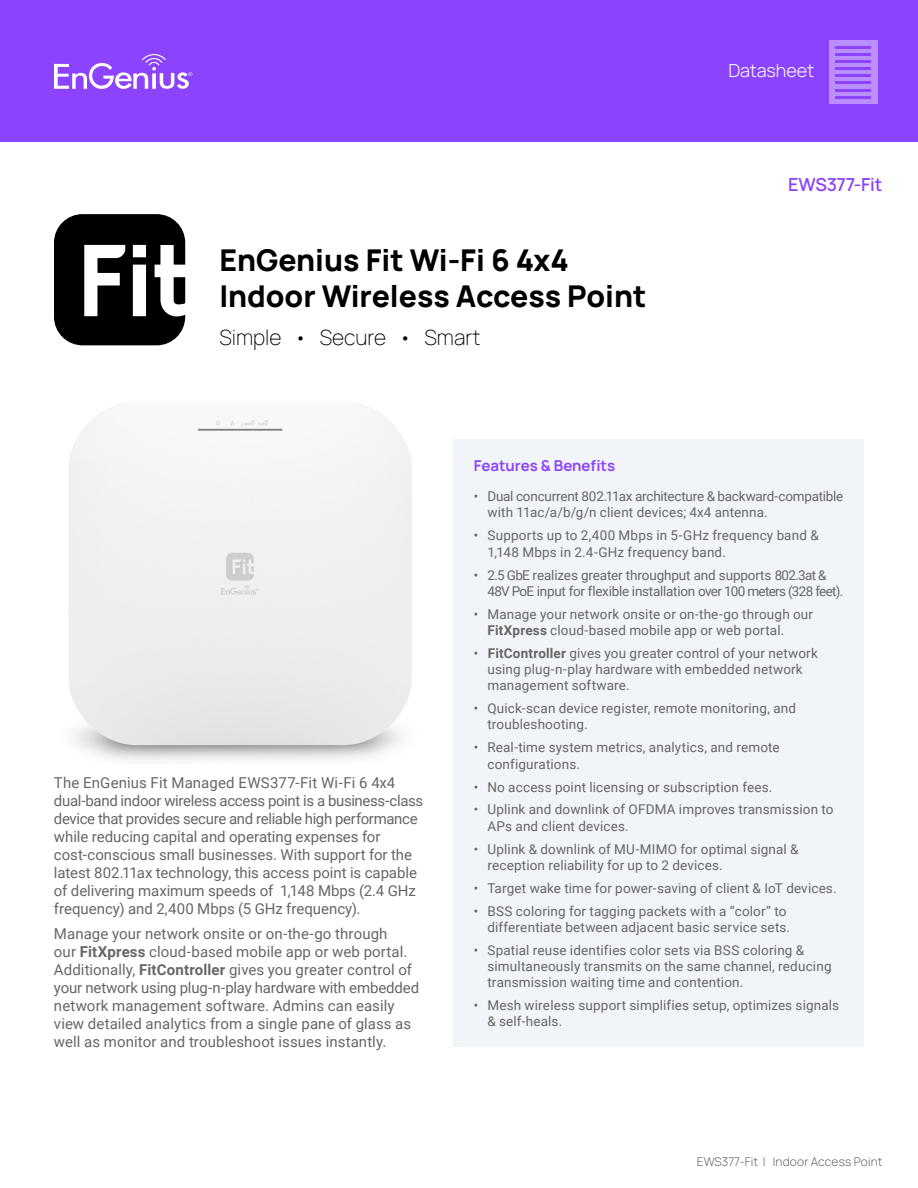
<style>
.page{position:relative;width:918px;height:1188px;background:#fff}
.page>*{position:absolute;margin:0;border:0;box-sizing:border-box;transform-origin:0 0}
.t1{font:800 30px/36px "Manrope";color:#000}
.t2{font:200 21px "Manrope";color:#000}
.t3{font:600 18px "Manrope";letter-spacing:-.015em;color:#8c43fd}
.t4{font:300 18px "Manrope";letter-spacing:-.005em;color:#fff}
.t5{font:15px/18px "Roboto";color:#666}
.t6{font:700 15px "Manrope";color:#8c43fd}
.t7{font:13.5px/16.2px "Roboto";letter-spacing:.01em;color:#666}
.t8{font:13.5px/16.2px "Roboto";letter-spacing:-.02em;color:#666}
.t9{font:13.5px/16.2px "Roboto";letter-spacing:-.015em;color:#666}
.t10{font:300 12px "Manrope";letter-spacing:.01em;color:#666}
.s1{font-weight:700}
</style>
<div class="page">
<div style="left:0;top:0;width:918px;height:142px;background:#8c43fd"></div>
<div style="left:829px;top:40px;width:49px;height:64px;background:#ba8efe"></div>
<hr style="left:835px;top:46px;width:36px;height:3px;background:#8c43fd">
<hr style="left:835px;top:53px;width:36px;height:3px;background:#8c43fd">
<hr style="left:835px;top:60px;width:36px;height:3px;background:#8c43fd">
<hr style="left:835px;top:67px;width:36px;height:3px;background:#8c43fd">
<hr style="left:835px;top:74px;width:36px;height:3px;background:#8c43fd">
<hr style="left:835px;top:82px;width:36px;height:2px;background:#8c43fd">
<hr style="left:835px;top:89px;width:36px;height:3px;background:#8c43fd">
<hr style="left:835px;top:96px;width:36px;height:3px;background:#8c43fd">
<svg style="left:54px;top:214px;width:131px;height:131px"></svg>
<svg style="left:54px;top:54px;width:138px;height:35px"></svg>
<div style="left:453px;top:439px;width:411px;height:608px;background:#f1f5f9"></div>
<h3 class="t4" style="left:729px;top:58px;width:87px">Datasheet</h3>
<h1 class="t1" style="left:219px;top:241px;width:429px">EnGenius Fit Wi-Fi 6 4x4<br>Indoor Wireless Access Point</h1>
<h2 class="t2" style="left:219px;top:323px;width:262px">Simple • Secure • Smart</h2>
<p class="t6" style="left:474px;top:455px;width:143px">Features &amp; Benefits</p>
<h3 class="t3" style="left:788px;top:172px;width:96px">EWS377-Fit</h3>
<p class="t5" style="left:54px;top:773px;width:371px">The EnGenius Fit Managed EWS377-Fit Wi-Fi 6 4x4 dual-band indoor wireless access point is a business-class device that provides secure and reliable high performance while reducing capital and operating expenses for cost-conscious small businesses. With support for the latest 802.11ax technology, this access point is capable of delivering maximum speeds of 1,148 Mbps (2.4 GHz frequency) and 2,400 Mbps (5 GHz frequency).</p>
<p class="t5" style="left:54px;top:924px;width:367px">Manage your network onsite or on-the-go through<br>our <span class="s1">FitXpress</span> cloud-based mobile app or web portal.<br>Additionally, <span class="s1">FitController</span> gives you greater control of your network using plug-n-play hardware with embedded network management software. Admins can easily view detailed analytics from a single pane of glass as well as monitor and troubleshoot issues instantly.</p>
<p class="t9" style="left:487px;top:488px;width:357px;text-indent:-14px">• Dual concurrent 802.11ax architecture &amp; backward-compatible with 11ac/a/b/g/n client devices; 4x4 antenna.</p>
<p class="t7" style="left:487px;top:527px;width:333px;text-indent:-14px">• Supports up to 2,400 Mbps in 5-GHz frequency band &amp;<br>1,148 Mbps in 2.4-GHz frequency band.</p>
<p class="t8" style="left:487px;top:566px;width:358px;text-indent:-14px">• 2.5 GbE realizes greater throughput and supports 802.3at &amp;<br>48V PoE input for flexible installation over 100 meters (328 feet).</p>
<p class="t7" style="left:487px;top:605px;width:327px;text-indent:-14px">• Manage your network onsite or on-the-go through our<br><span class="s1">FitXpress</span> cloud-based mobile app or web portal.</p>
<p class="t7" style="left:487px;top:644px;width:332px;text-indent:-14px">• <span class="s1">FitController</span> gives you greater control of your network using plug-n-play hardware with embedded network management software.</p>
<p class="t7" style="left:487px;top:700px;width:310px;text-indent:-14px">• Quick-scan device register, remote monitoring, and troubleshooting.</p>
<p class="t7" style="left:487px;top:739px;width:294px;text-indent:-14px">• Real-time system metrics, analytics, and remote configurations.</p>
<p class="t7" style="left:474px;top:778px;width:300px">• No access point licensing or subscription fees.</p>
<p class="t7" style="left:487px;top:801px;width:348px;text-indent:-14px">• Uplink and downlink of OFDMA improves transmission to<br>APs and client devices.</p>
<p class="t7" style="left:487px;top:840px;width:313px;text-indent:-14px">• Uplink &amp; downlink of MU-MIMO for optimal signal &amp; reception reliability for up to 2 devices.</p>
<p class="t7" style="left:474px;top:879px;width:364px">• Target wake time for power-saving of client &amp; IoT devices.</p>
<p class="t7" style="left:474px;top:902px;width:318px;text-align:right">• BSS coloring for tagging packets with a “color” to differentiate between adjacent basic service sets.</p>
<p class="t7" style="left:487px;top:941px;width:346px;text-indent:-14px">• Spatial reuse identifies color sets via BSS coloring &amp; simultaneously transmits on the same channel, reducing transmission waiting time and contention.</p>
<p class="t7" style="left:487px;top:997px;width:353px;text-indent:-14px">• Mesh wireless support simplifies setup, optimizes signals &amp; self-heals.</p>
<p class="t10" style="left:697px;top:1153px;width:187px">EWS377-Fit | Indoor Access Point</p>
</div>
